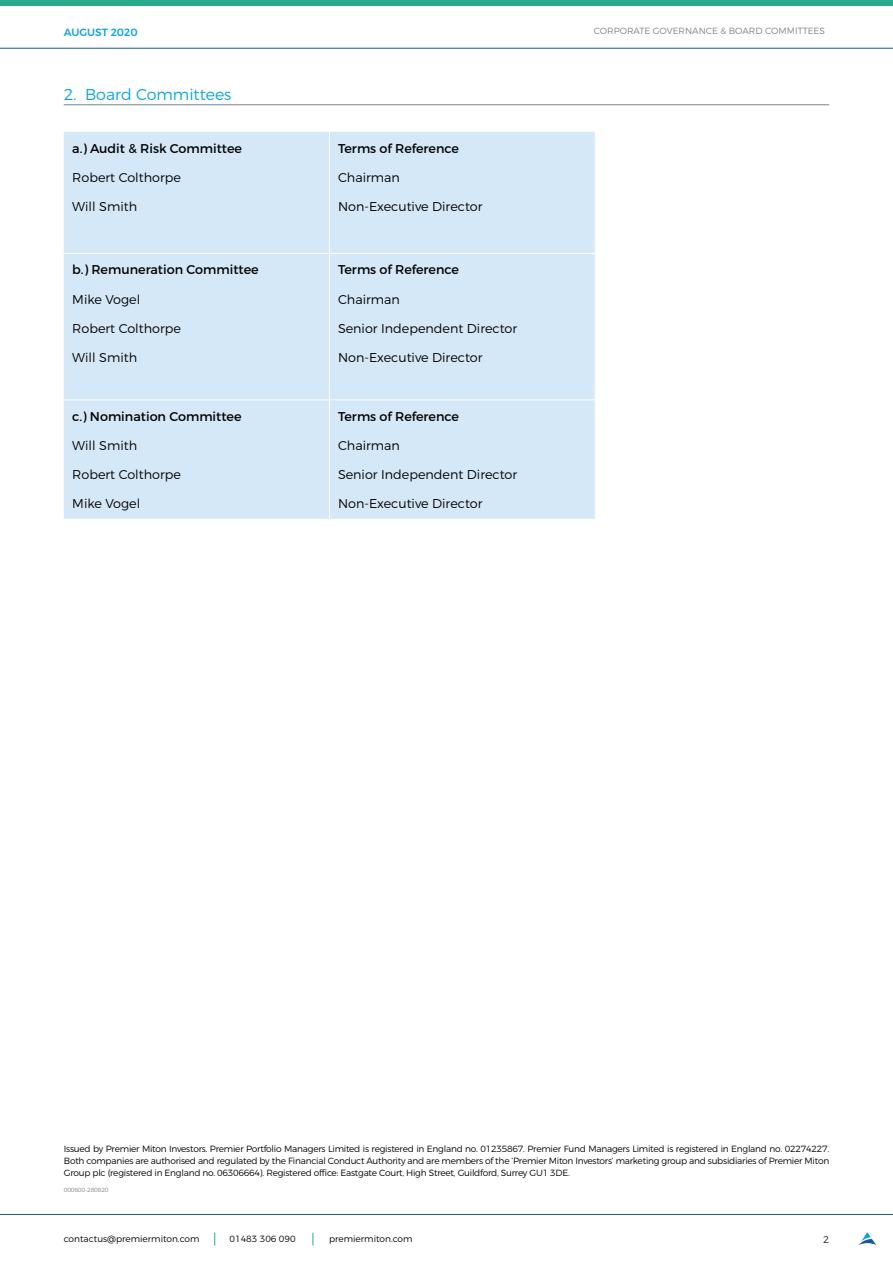
<style>
.page{position:relative;width:893px;height:1263px;background:#fff}
.page>*{position:absolute;margin:0;border:0;box-sizing:border-box;transform-origin:0 0}
.Head1_Rule_A4_Legal{font:300 15.75px "Montserrat";color:#0ca4de}
.Body_Copy_A4_Legal{font:300 12.75px "Montserrat";color:#000001}
.Body_Copy_A4_Legal-2{font:12.75px "Montserrat";color:#000001}
.t1{font:500 10.5px "Montserrat";color:#0ca4de}
.t2{font:300 9.75px "Montserrat";color:#231f20}
.Footer_A4_Form{font:300 9px/12px "Montserrat";letter-spacing:-.025em;color:#000001;text-align:justify}
.Footer_A4_Form-2{font:300 9px "Montserrat";color:#000001}
.t3{font:300 9px "Montserrat";color:#808285}
.Footer_A4_Form-3{font:300 6px "Montserrat";letter-spacing:-.025em;color:#808285}
</style>
<div class="page">
<hr style="left:0;top:1214px;width:893px;height:1px;background:#1a5897">
<hr style="left:0;top:48px;width:893px;height:1px;background:#1a5897">
<svg style="left:859px;top:1232px;width:17px;height:13px"></svg>
<div style="left:0;top:0;width:893px;height:5px;background:#27ab88"></div>
<svg style="left:214px;top:1233px;width:1px;height:12px"></svg>
<svg style="left:313px;top:1233px;width:1px;height:12px"></svg>
<hr style="left:64px;top:105px;width:765px;height:1px;background:#808285">
<div style="left:64px;top:132px;width:531px;height:387px;background:#d4e8f7"></div>
<hr style="left:64px;top:253px;width:265px;height:1px;background:#fff">
<hr style="left:329px;top:253px;width:267px;height:1px;background:#fff">
<hr style="left:64px;top:399px;width:265px;height:1px;background:#fff">
<hr style="left:329px;top:399px;width:267px;height:1px;background:#fff">
<hr style="left:329px;top:132px;width:1px;height:121px;background:#fff">
<hr style="left:329px;top:254px;width:1px;height:145px;background:#fff">
<hr style="left:329px;top:400px;width:1px;height:119px;background:#fff">
<p class="t1" style="left:64px;top:26px;width:75px">AUGUST 2020</p>
<p class="t3" style="left:594px;top:26px;width:233px">CORPORATE GOVERNANCE &amp; BOARD COMMITTEES</p>
<p class="Head1_Rule_A4_Legal" style="left:64px;top:85px;width:169px">2. Board Committees</p>
<p class="Body_Copy_A4_Legal-2" style="left:72px;top:140px;width:171px">a.) Audit &amp; Risk Committee</p>
<p class="Body_Copy_A4_Legal" style="left:72px;top:170px;width:110px">Robert Colthorpe</p>
<p class="Body_Copy_A4_Legal" style="left:72px;top:199px;width:66px">Will Smith</p>
<p class="Body_Copy_A4_Legal-2" style="left:72px;top:262px;width:188px">b.) Remuneration Committee</p>
<p class="Body_Copy_A4_Legal" style="left:72px;top:291px;width:70px">Mike Vogel</p>
<p class="Body_Copy_A4_Legal" style="left:72px;top:320px;width:110px">Robert Colthorpe</p>
<p class="Body_Copy_A4_Legal" style="left:72px;top:350px;width:66px">Will Smith</p>
<p class="Body_Copy_A4_Legal-2" style="left:72px;top:408px;width:171px">c.) Nomination Committee</p>
<p class="Body_Copy_A4_Legal" style="left:72px;top:438px;width:66px">Will Smith</p>
<p class="Body_Copy_A4_Legal" style="left:72px;top:467px;width:110px">Robert Colthorpe</p>
<p class="Body_Copy_A4_Legal" style="left:72px;top:496px;width:70px">Mike Vogel</p>
<p class="Body_Copy_A4_Legal-2" style="left:338px;top:140px;width:122px">Terms of Reference</p>
<p class="Body_Copy_A4_Legal" style="left:338px;top:170px;width:63px">Chairman</p>
<p class="Body_Copy_A4_Legal" style="left:338px;top:199px;width:146px">Non-Executive Director</p>
<p class="Body_Copy_A4_Legal-2" style="left:338px;top:262px;width:122px">Terms of Reference</p>
<p class="Body_Copy_A4_Legal" style="left:338px;top:291px;width:63px">Chairman</p>
<p class="Body_Copy_A4_Legal" style="left:338px;top:320px;width:181px">Senior Independent Director</p>
<p class="Body_Copy_A4_Legal" style="left:338px;top:350px;width:146px">Non-Executive Director</p>
<p class="Body_Copy_A4_Legal-2" style="left:338px;top:408px;width:122px">Terms of Reference</p>
<p class="Body_Copy_A4_Legal" style="left:338px;top:438px;width:63px">Chairman</p>
<p class="Body_Copy_A4_Legal" style="left:338px;top:467px;width:181px">Senior Independent Director</p>
<p class="Body_Copy_A4_Legal" style="left:338px;top:496px;width:146px">Non-Executive Director</p>
<p class="Footer_A4_Form" style="left:64px;top:1142px;width:767px">Issued by Premier Miton Investors. Premier Portfolio Managers Limited is registered in England no. 01235867. Premier Fund Managers Limited is registered in England no. 02274227.<br>Both companies are authorised and regulated by the Financial Conduct Authority and are members of the ‘Premier Miton Investors’ marketing group and subsidiaries of Premier Miton Group plc (registered in England no. 06306664). Registered office: Eastgate Court, High Street, Guildford, Surrey GU1 3DE.</p>
<p class="Footer_A4_Form-3" style="left:64px;top:1186px;width:46px">000600-280820</p>
<p class="Footer_A4_Form-2" style="left:64px;top:1233px;width:137px">contactus@premiermiton.com</p>
<p class="Footer_A4_Form-2" style="left:230px;top:1233px;width:68px">01483 306 090</p>
<p class="Footer_A4_Form-2" style="left:329px;top:1233px;width:85px">premiermiton.com</p>
<p class="t2" style="left:823px;top:1233px;width:8px">2</p>
</div>
